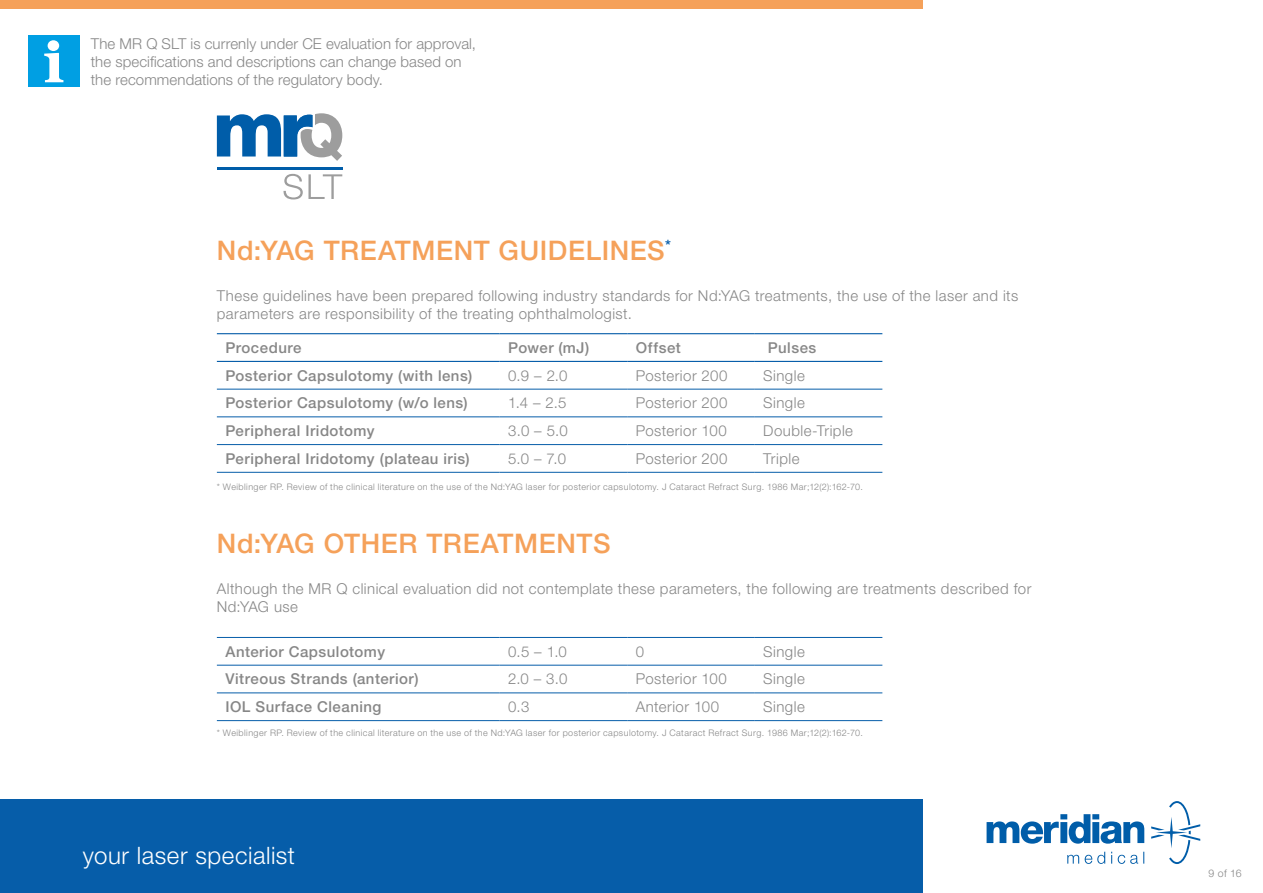
<style>
.page{position:relative;width:1263px;height:893px;background:#fff}
.page>*{position:absolute;margin:0;border:0;box-sizing:border-box;transform-origin:0 0}
.t1{font:500 27px "Helvetica Neue LTW1 G";letter-spacing:.02em;color:#f5a15a}
.t2{font:300 24px "Helvetica Neue LTW1 G";letter-spacing:.02em;color:#fff}
.t3{font:300 15px/18px "Helvetica Neue LTW1 G";letter-spacing:.03em;color:#878787}
.t4{font:500 15px "Helvetica Neue LTW1 G";letter-spacing:.03em;color:#878787}
.t5{font:300 15px/18px "Helvetica Neue LTW1 G";letter-spacing:.005em;color:#878787}
.t6{font:300 10.5px "Helvetica Neue LTW1 G";color:#878787}
.t7{font:300 9px "Helvetica Neue LTW1 G";letter-spacing:.05em;color:#878787}
</style>
<div class="page">
<svg style="left:986px;top:801px;width:214px;height:63px"></svg>
<div style="left:0;top:799px;width:923px;height:94px;background:#065da9"></div>
<div style="left:0;top:0;width:923px;height:9px;background:#f5a15a"></div>
<div style="left:28px;top:36px;width:51px;height:51px;background:#009fe3"></div>
<svg style="left:44px;top:40px;width:19px;height:42px"></svg>
<svg style="left:217px;top:113px;width:125px;height:48px"></svg>
<hr style="left:217px;top:167px;width:125px;height:2px;background:#005da9">
<svg style="left:283px;top:174px;width:59px;height:25px"></svg>
<hr style="left:217px;top:333px;width:283px;height:1px;background:#065da9">
<hr style="left:500px;top:333px;width:127px;height:1px;background:#065da9">
<hr style="left:627px;top:333px;width:128px;height:1px;background:#065da9">
<hr style="left:755px;top:333px;width:127px;height:1px;background:#065da9">
<hr style="left:217px;top:361px;width:283px;height:1px;background:#065da9">
<hr style="left:500px;top:361px;width:127px;height:1px;background:#065da9">
<hr style="left:627px;top:361px;width:128px;height:1px;background:#065da9">
<hr style="left:755px;top:361px;width:127px;height:1px;background:#065da9">
<hr style="left:217px;top:389px;width:283px;height:1px;background:#065da9">
<hr style="left:500px;top:389px;width:127px;height:1px;background:#065da9">
<hr style="left:627px;top:389px;width:128px;height:1px;background:#065da9">
<hr style="left:755px;top:389px;width:127px;height:1px;background:#065da9">
<hr style="left:217px;top:417px;width:283px;height:1px;background:#065da9">
<hr style="left:500px;top:417px;width:127px;height:1px;background:#065da9">
<hr style="left:627px;top:417px;width:128px;height:1px;background:#065da9">
<hr style="left:755px;top:417px;width:127px;height:1px;background:#065da9">
<hr style="left:217px;top:444px;width:283px;height:1px;background:#065da9">
<hr style="left:500px;top:444px;width:127px;height:1px;background:#065da9">
<hr style="left:627px;top:444px;width:128px;height:1px;background:#065da9">
<hr style="left:755px;top:444px;width:127px;height:1px;background:#065da9">
<hr style="left:217px;top:472px;width:283px;height:1px;background:#065da9">
<hr style="left:500px;top:472px;width:127px;height:1px;background:#065da9">
<hr style="left:627px;top:472px;width:128px;height:1px;background:#065da9">
<hr style="left:755px;top:472px;width:127px;height:1px;background:#065da9">
<hr style="left:217px;top:637px;width:283px;height:1px;background:#065da9">
<hr style="left:500px;top:637px;width:127px;height:1px;background:#065da9">
<hr style="left:627px;top:637px;width:128px;height:1px;background:#065da9">
<hr style="left:755px;top:637px;width:127px;height:1px;background:#065da9">
<hr style="left:217px;top:665px;width:283px;height:1px;background:#065da9">
<hr style="left:500px;top:665px;width:127px;height:1px;background:#065da9">
<hr style="left:627px;top:665px;width:128px;height:1px;background:#065da9">
<hr style="left:755px;top:665px;width:127px;height:1px;background:#065da9">
<hr style="left:217px;top:693px;width:283px;height:1px;background:#065da9">
<hr style="left:500px;top:693px;width:127px;height:1px;background:#065da9">
<hr style="left:627px;top:693px;width:128px;height:1px;background:#065da9">
<hr style="left:755px;top:693px;width:127px;height:1px;background:#065da9">
<hr style="left:217px;top:720px;width:283px;height:1px;background:#065da9">
<hr style="left:500px;top:720px;width:127px;height:1px;background:#065da9">
<hr style="left:627px;top:720px;width:128px;height:1px;background:#065da9">
<hr style="left:755px;top:720px;width:127px;height:1px;background:#065da9">
<p class="t5" style="left:91px;top:34px;width:387px">The MR Q SLT is currenly under CE evaluation for approval, the specifications and descriptions can change based on the recommendations of the regulatory body.</p>
<h1 class="t1" style="left:217px;top:234px;width:456px">Nd:YAG TREATMENT GUIDELINES<sup>*</sup></h1>
<p class="t3" style="left:217px;top:286px;width:803px">These guidelines have been prepared following industry standards for Nd:YAG treatments, the use of the laser and its parameters are responsibility of the treating ophthalmologist.</p>
<p class="t4" style="left:225px;top:339px;width:78px">Procedure</p>
<p class="t4" style="left:508px;top:339px;width:83px">Power (mJ)</p>
<p class="t4" style="left:636px;top:339px;width:47px">Offset</p>
<p class="t4" style="left:768px;top:339px;width:50px">Pulses</p>
<p class="t4" style="left:225px;top:366px;width:248px">Posterior Capsulotomy (with lens)</p>
<p class="t3" style="left:508px;top:366px;width:61px">0.9 – 2.0</p>
<p class="t3" style="left:636px;top:366px;width:93px">Posterior 200</p>
<p class="t3" style="left:763px;top:366px;width:43px">Single</p>
<p class="t4" style="left:225px;top:394px;width:244px">Posterior Capsulotomy (w/o lens)</p>
<p class="t3" style="left:508px;top:394px;width:60px">1.4 – 2.5</p>
<p class="t3" style="left:636px;top:394px;width:93px">Posterior 200</p>
<p class="t3" style="left:763px;top:394px;width:43px">Single</p>
<p class="t4" style="left:225px;top:422px;width:151px">Peripheral Iridotomy</p>
<p class="t3" style="left:508px;top:422px;width:61px">3.0 – 5.0</p>
<p class="t3" style="left:636px;top:422px;width:93px">Posterior 100</p>
<p class="t3" style="left:763px;top:422px;width:91px">Double-Triple</p>
<p class="t4" style="left:225px;top:449px;width:246px">Peripheral Iridotomy (plateau iris)</p>
<p class="t3" style="left:508px;top:449px;width:59px">5.0 – 7.0</p>
<p class="t3" style="left:636px;top:449px;width:93px">Posterior 200</p>
<p class="t3" style="left:763px;top:449px;width:38px">Triple</p>
<p class="t7" style="left:217px;top:481px;width:648px">* Weiblinger RP. Review of the clinical literature on the use of the Nd:YAG laser for posterior capsulotomy. J Cataract Refract Surg. 1986 Mar;12(2):162-70.</p>
<h1 class="t1" style="left:217px;top:527px;width:395px">Nd:YAG OTHER TREATMENTS</h1>
<p class="t3" style="left:217px;top:580px;width:816px">Although the MR Q clinical evaluation did not contemplate these parameters, the following are treatments described for<br>Nd:YAG use</p>
<p class="t4" style="left:225px;top:642px;width:161px">Anterior Capsulotomy</p>
<p class="t3" style="left:508px;top:642px;width:60px">0.5 – 1.0</p>
<p class="t3" style="left:636px;top:642px;width:10px">0</p>
<p class="t3" style="left:763px;top:642px;width:43px">Single</p>
<p class="t4" style="left:225px;top:670px;width:195px">Vitreous Strands (anterior)</p>
<p class="t3" style="left:508px;top:670px;width:61px">2.0 – 3.0</p>
<p class="t3" style="left:636px;top:670px;width:93px">Posterior 100</p>
<p class="t3" style="left:763px;top:670px;width:43px">Single</p>
<p class="t4" style="left:225px;top:698px;width:158px">IOL Surface Cleaning</p>
<p class="t3" style="left:508px;top:698px;width:23px">0.3</p>
<p class="t3" style="left:636px;top:698px;width:85px">Anterior 100</p>
<p class="t3" style="left:763px;top:698px;width:43px">Single</p>
<p class="t7" style="left:217px;top:728px;width:648px">* Weiblinger RP. Review of the clinical literature on the use of the Nd:YAG laser for posterior capsulotomy. J Cataract Refract Surg. 1986 Mar;12(2):162-70.</p>
<h2 class="t2" style="left:83px;top:841px;width:214px">your laser specialist</h2>
<p class="t6" style="left:1208px;top:867px;width:35px">9 of 16</p>
</div>
